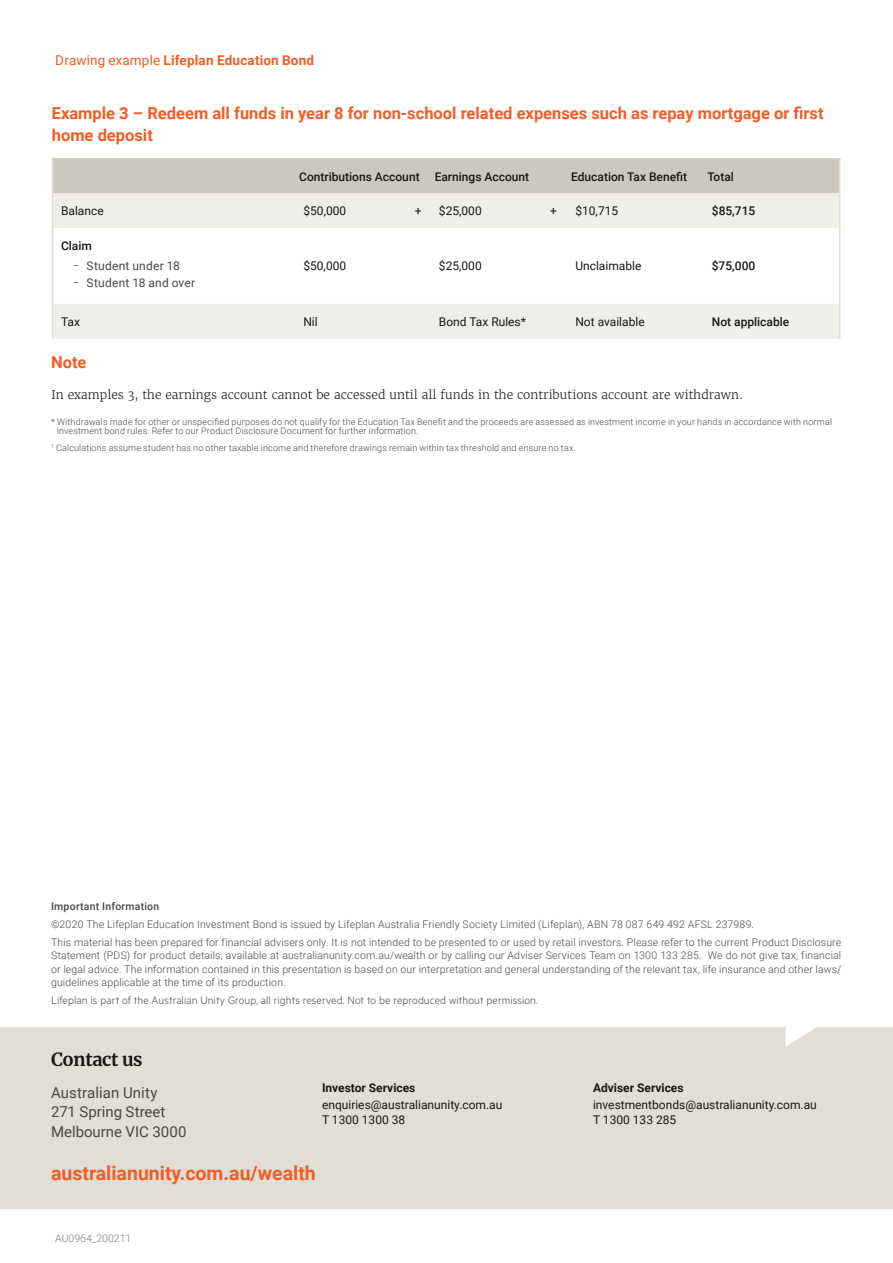
<style>
.page{position:relative;width:893px;height:1263px;background:#fff}
.page>*{position:absolute;margin:0;border:0;box-sizing:border-box;transform-origin:0 0}
.t1{font:700 19.5px "Roboto";color:#f25d24}
.t2{font:700 18px "Merriweather";letter-spacing:-.02em;color:#181719}
.t3{font:700 16.5px/22.5px "Roboto";color:#f25d24}
.t4{font:15px/19.5px "Roboto";color:#464748}
.t5{font:700 13.5px "Roboto";letter-spacing:.015em;color:#f25d24}
.t6{font:12px/15px "Roboto";color:#181719}
.t7{font:300 12px "Merriweather";color:#181719}
.t8{font:300 12px "Metric";letter-spacing:.01em;color:#464748}
.t9{font:500 12px "Roboto";color:#181719}
.t10{font:12px "Roboto";letter-spacing:.015em;color:#464748}
.t11{font:700 12px "Roboto";color:#181719}
.t12{font:300 10.5px/13.5px "Roboto";letter-spacing:.015em;color:#464748}
.t13{font:500 10.5px "Roboto";letter-spacing:.025em;color:#464748}
.t14{font:300 10.5px "Roboto";color:#7f7d7e}
.t15{font:300 9px/9px "Roboto";letter-spacing:.02em;color:#464748}
.s1{font-weight:400}
.s2{font-family:"Myriad Pro";font-weight:300;font-size:16.5px}
</style>
<div class="page">
<div style="left:0;top:1027px;width:893px;height:182px;background:#e2ded3"></div>
<div style="left:53px;top:160px;width:786px;height:33px;background:#ccc8bd"></div>
<svg style="left:53px;top:193px;width:786px;height:145px"></svg>
<hr style="left:52px;top:158px;width:243px;height:2px;background:#ccc8bd">
<hr style="left:295px;top:158px;width:135px;height:2px;background:#ccc8bd">
<hr style="left:430px;top:158px;width:137px;height:2px;background:#ccc8bd">
<hr style="left:567px;top:158px;width:136px;height:2px;background:#ccc8bd">
<hr style="left:703px;top:158px;width:137px;height:2px;background:#ccc8bd">
<hr style="left:52px;top:160px;width:1px;height:33px;background:#e2ded3">
<hr style="left:839px;top:160px;width:1px;height:33px;background:#e2ded3">
<hr style="left:52px;top:193px;width:1px;height:35px;background:#e2ded3">
<hr style="left:839px;top:193px;width:1px;height:35px;background:#e2ded3">
<hr style="left:52px;top:228px;width:1px;height:76px;background:#e2ded3">
<hr style="left:839px;top:228px;width:1px;height:76px;background:#e2ded3">
<hr style="left:52px;top:304px;width:1px;height:34px;background:#e2ded3">
<hr style="left:839px;top:304px;width:1px;height:34px;background:#e2ded3">
<p class="t5" style="left:55px;top:51px;width:260px"><span class="s1">Drawing example</span> Lifeplan Education Bond</p>
<h3 class="t3" style="left:52px;top:101px;width:773px">Example 3 – Redeem all funds in year 8 for non-school related expenses such as repay mortgage or first home deposit</h3>
<p class="t9" style="left:299px;top:168px;width:122px">Contributions Account</p>
<p class="t9" style="left:435px;top:168px;width:96px">Earnings Account</p>
<p class="t9" style="left:571px;top:168px;width:118px">Education Tax Benefit</p>
<p class="t9" style="left:708px;top:168px;width:28px">Total</p>
<p class="t6" style="left:61px;top:203px;width:44px">Balance</p>
<p class="t6" style="left:303px;top:203px;width:44px">$50,000</p>
<p class="t6" style="left:415px;top:203px;width:8px">+</p>
<p class="t6" style="left:439px;top:203px;width:44px">$25,000</p>
<p class="t6" style="left:550px;top:203px;width:8px">+</p>
<p class="t6" style="left:575px;top:203px;width:44px">$10,715</p>
<p class="t9" style="left:712px;top:202px;width:45px">$85,715</p>
<p class="t9" style="left:61px;top:237px;width:32px">Claim</p>
<p class="t10" style="left:74px;top:258px;width:107px"><span class="s2">-</span> Student under 18</p>
<p class="t10" style="left:74px;top:274px;width:123px"><span class="s2">-</span> Student 18 and over</p>
<p class="t6" style="left:303px;top:258px;width:44px">$50,000</p>
<p class="t6" style="left:439px;top:258px;width:44px">$25,000</p>
<p class="t6" style="left:575px;top:258px;width:68px">Unclaimable</p>
<p class="t9" style="left:712px;top:258px;width:45px">$75,000</p>
<p class="t6" style="left:61px;top:313px;width:20px">Tax</p>
<p class="t6" style="left:303px;top:313px;width:16px">Nil</p>
<p class="t6" style="left:439px;top:313px;width:89px">Bond Tax Rules*</p>
<p class="t6" style="left:575px;top:313px;width:71px">Not available</p>
<p class="t9" style="left:712px;top:313px;width:79px">Not applicable</p>
<h3 class="t3" style="left:51px;top:350px;width:37px">Note</h3>
<p class="t7" style="left:51px;top:387px;width:694px">In examples 3, the earnings account cannot be accessed until all funds in the contributions account are withdrawn.</p>
<p class="t15" style="left:57px;top:417px;width:776px;text-indent:-6px">* Withdrawals made for other or unspecified purposes do not qualify for the Education Tax Benefit and the proceeds are assessed as investment income in your hands in accordance with normal investment bond rules. Refer to our Product Disclosure Document for further information.</p>
<p class="t15" style="left:51px;top:443px;width:526px"><sup>1</sup> Calculations assume student has no other taxable income and therefore drawings remain within tax threshold and ensure no tax.</p>
<p class="t13" style="left:51px;top:899px;width:110px">Important Information</p>
<p class="t12" style="left:51px;top:915px;width:792px;line-height:17.7px">©2020 The Lifeplan Education Investment Bond is issued by Lifeplan Australia Friendly Society Limited (Lifeplan), ABN 78 087 649 492 AFSL 237989.<br>This material has been prepared for financial advisers only. It is not intended to be presented to or used by retail investors. Please refer to the current Product Disclosure</p>
<p class="t12" style="left:51px;top:948px;width:792px;text-align:justify">Statement (PDS) for product details, available at australianunity.com.au/wealth or by calling our Adviser Services Team on 1300 133 285. We do not give tax, financial or legal advice. The information contained in this presentation is based on our interpretation and general understanding of the relevant tax, life insurance and other laws/ guidelines applicable at the time of its production.</p>
<p class="t8" style="left:51px;top:993px;width:488px">Lifeplan is part of the Australian Unity Group, all rights reserved. Not to be reproduced without permission.</p>
<h2 class="t2" style="left:51px;top:1047px;width:93px">Contact us</h2>
<h3 class="t4" style="left:51px;top:1082px;width:137px">Australian Unity<br>271 Spring Street<br>Melbourne VIC 3000</h3>
<p class="t11" style="left:322px;top:1079px;width:95px">Investor Services</p>
<p class="t6" style="left:322px;top:1097px;width:182px">enquiries@australianunity.com.au<br>T 1300 1300 38</p>
<h1 class="t1" style="left:51px;top:1159px;width:266px">australianunity.com.au/wealth</h1>
<p class="t14" style="left:55px;top:1230px;width:78px">AU0964_200211</p>
<p class="t11" style="left:593px;top:1079px;width:92px">Adviser Services</p>
<p class="t6" style="left:593px;top:1097px;width:225px">investmentbonds@australianunity.com.au<br>T 1300 133 285</p>
</div>
